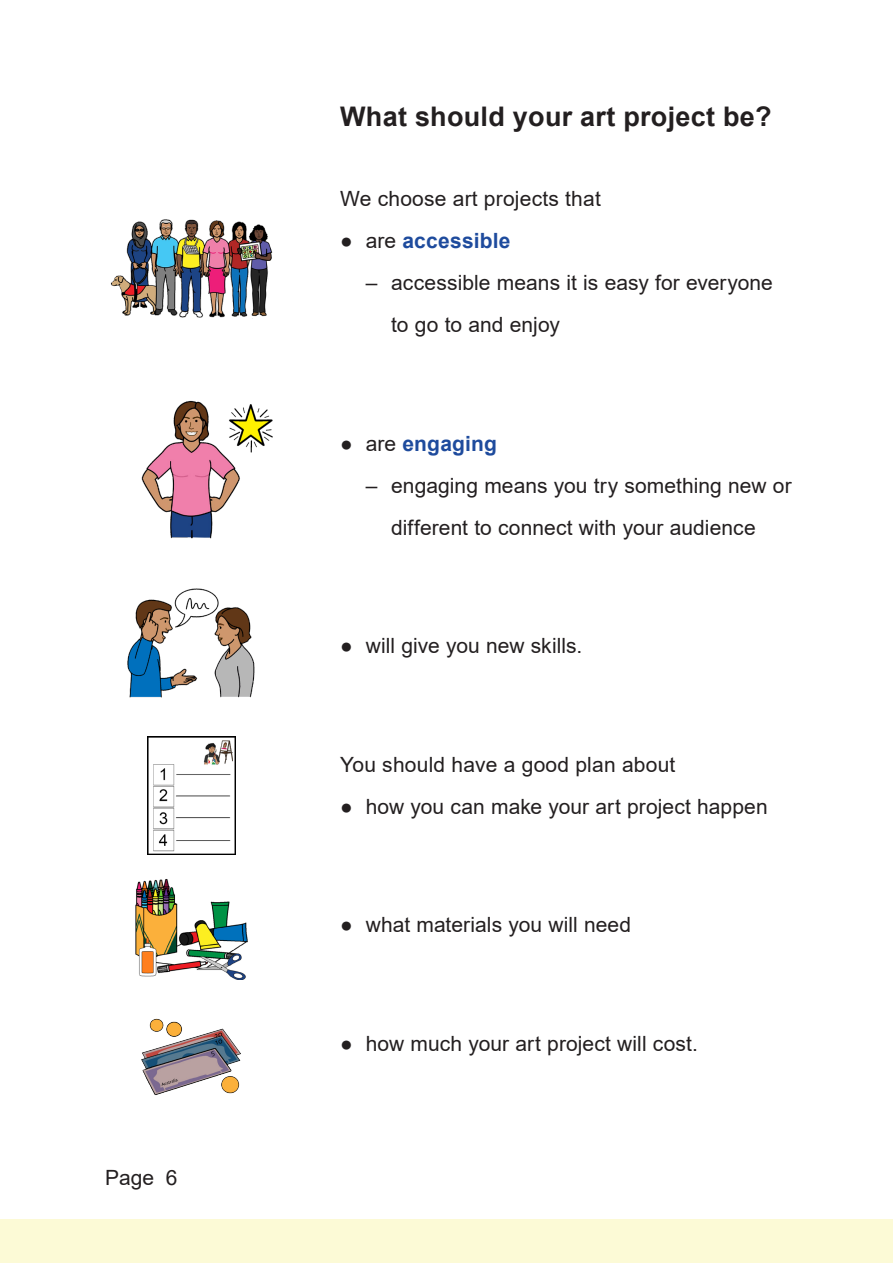
<style>
.page{position:relative;width:893px;height:1263px;background:#fff}
.page>*{position:absolute;margin:0;border:0;box-sizing:border-box;transform-origin:0 0}
.Heading_1_-_size_18_BOLD{font:700 27px "Arial";letter-spacing:.01em;color:#231f20}
.Bullet_lead_sentence{font:21px/42px "Arial";letter-spacing:.005em;color:#231f20}
.t1{font:700 21px "Arial";letter-spacing:.01em;color:#1e4b9d}
.s1{font-weight:400;color:#231f20}
</style>
<div class="page">
<div style="left:0;top:1219px;width:893px;height:44px;background:#fcfad6"></div>
<img style="left:110px;top:219px;width:163px;height:100px">
<img style="left:141px;top:400px;width:99px;height:139px">
<img style="left:217px;top:401px;width:56px;height:56px">
<img style="left:127px;top:588px;width:128px;height:110px">
<img style="left:147px;top:736px;width:89px;height:118px">
<div style="left:150px;top:739px;width:19px;height:17px;background:#fff"></div>
<div style="left:204px;top:738px;width:28px;height:17px;background:#fff"></div>
<div style="left:197px;top:756px;width:28px;height:17px;background:#fff"></div>
<img style="left:203px;top:739px;width:30px;height:29px">
<img style="left:135px;top:879px;width:113px;height:100px">
<img style="left:141px;top:1018px;width:100px;height:77px">
<p class="Bullet_lead_sentence" style="left:105px;top:1156px;width:74px">Page 6</p>
<h2 class="Heading_1_-_size_18_BOLD" style="left:340px;top:97px;width:433px">What should your art project be?</h2>
<p class="Bullet_lead_sentence" style="left:340px;top:178px;width:262px">We choose art projects that</p>
<p class="t1" style="left:340px;top:226px;width:172px"><span class="s1">● are</span> accessible</p>
<p class="Bullet_lead_sentence" style="left:391px;top:262px;width:383px;text-indent:-26px">– accessible means it is easy for everyone to go to and enjoy</p>
<p class="t1" style="left:340px;top:429px;width:158px"><span class="s1">● are</span> engaging</p>
<p class="Bullet_lead_sentence" style="left:366px;top:464px;width:428px;text-align:center">– engaging means you try something new or different to connect with your audience</p>
<p class="Bullet_lead_sentence" style="left:340px;top:625px;width:244px">● will give you new skills.</p>
<p class="Bullet_lead_sentence" style="left:340px;top:743px;width:337px">You should have a good plan about</p>
<p class="Bullet_lead_sentence" style="left:340px;top:785px;width:429px">● how you can make your art project happen</p>
<p class="Bullet_lead_sentence" style="left:340px;top:904px;width:292px">● what materials you will need</p>
<p class="Bullet_lead_sentence" style="left:340px;top:1022px;width:359px">● how much your art project will cost.</p>
</div>
